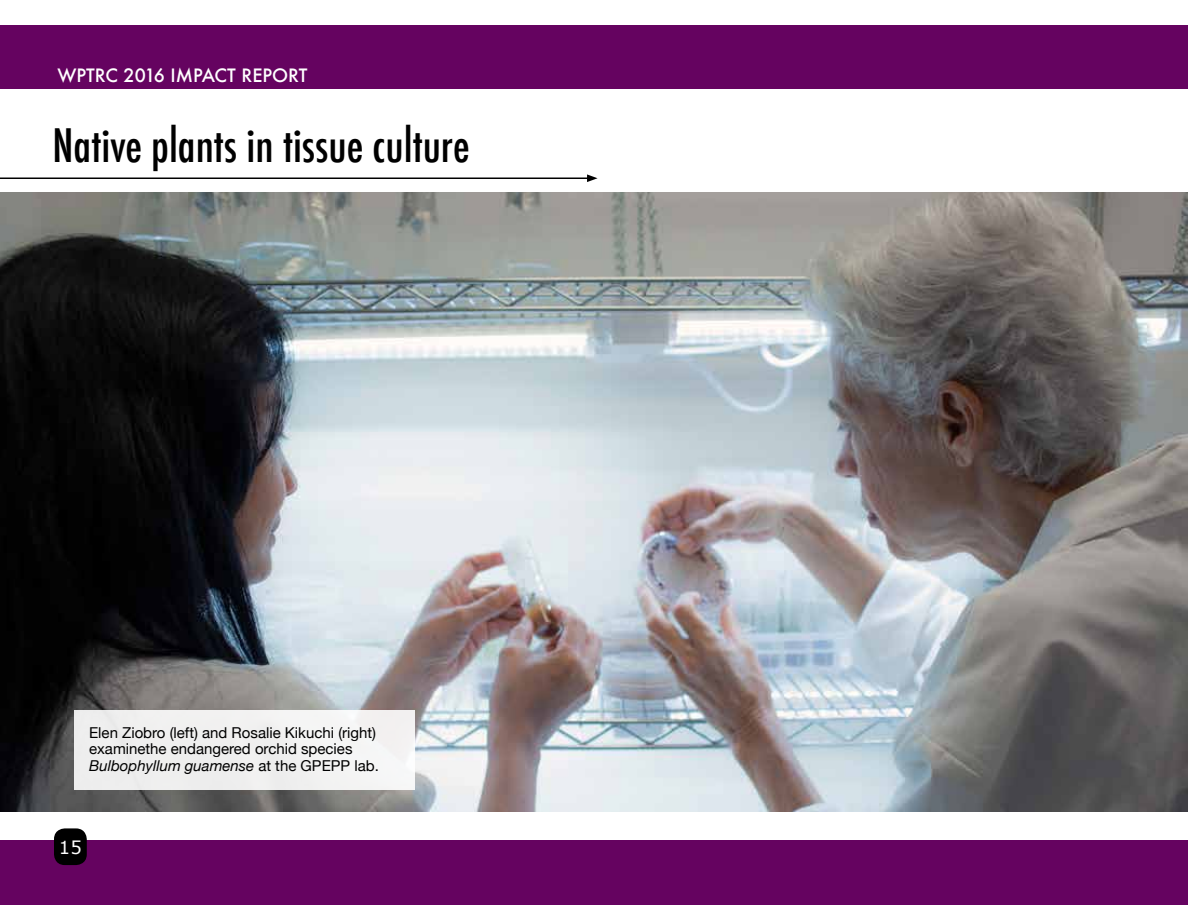
<style>
.page{position:relative;width:1188px;height:918px;background:#fff}
.page>*{position:absolute;margin:0;border:0;box-sizing:border-box;transform-origin:0 0}
.t1{font:500 condensed 45px "Futura";color:#000}
.t2{font:500 18px "Futura";color:#fff}
.t3{font:18px "Verdana";color:#fff}
.t4{font:15px/16.5px "Helvetica Neue";color:#000}
.s1{font-style:italic}
</style>
<div class="page">
<div style="left:0;top:840px;width:1188px;height:64px;background:#650360"></div>
<div style="left:0;top:25px;width:1188px;height:64px;background:#650360"></div>
<div style="left:54px;top:828px;width:33px;height:37px;background:#000;border-radius:11px"></div>
<hr style="left:0;top:178px;width:589px;height:1px;background:#000">
<svg style="left:587px;top:174px;width:11px;height:8px"></svg>
<img style="left:0;top:192px;width:1188px;height:619px">
<div style="left:74px;top:710px;width:340px;height:79px;background:#f0f0ef"></div>
<p class="t2" style="left:57px;top:63px;width:252px">WPTRC 2016 IMPACT REPORT</p>
<h1 class="t1" style="left:53px;top:116px;width:419px">Native plants in tissue culture</h1>
<p class="t4" style="left:89px;top:725px;width:291px">Elen Ziobro (left) and Rosalie Kikuchi (right) examinethe endangered orchid species<br><span class="s1">Bulbophyllum guamense</span> at the GPEPP lab.</p>
<p class="t3" style="left:59px;top:836px;width:24px">15</p>
</div>
